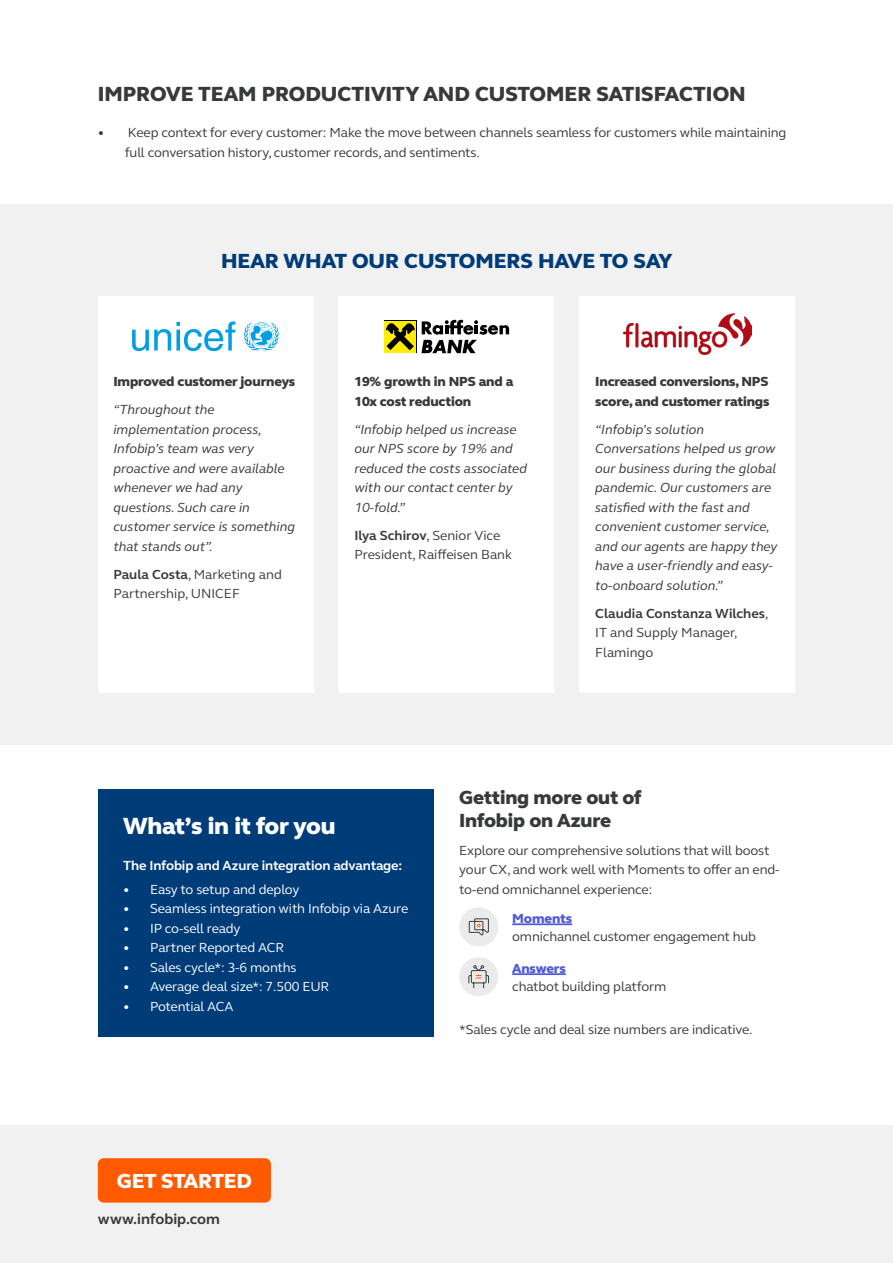
<style>
.page{position:relative;width:893px;height:1263px;background:#fff}
.page>*{position:absolute;margin:0;border:0;box-sizing:border-box;transform-origin:0 0}
.t1{font:800 24px "FS Elliot Pro";letter-spacing:-.01em;color:#fff}
.t2{font:800 21px "FS Elliot Pro";color:#373a3b}
.t3{font:800 21px "FS Elliot Pro";color:#003c78}
.t4{font:800 20.85px "FS Elliot Pro";letter-spacing:-.01em;color:#fff}
.t5{font:800 19.5px/22.5px "FS Elliot Pro";letter-spacing:-.01em;color:#373a3b}
.t6{font:700 15px "FS Elliot Pro";color:#373a3b}
.t7{font:13.5px/19.5px "FS Elliot Pro";letter-spacing:-.01em;color:#373a3b}
.t8{font:italic 13.5px/19.5px "FS Elliot Pro";color:#373a3b}
.t9{font:13.5px "FS Elliot Pro";letter-spacing:-.01em;color:#fff}
.t10{font:800 13.5px/19.5px "FS Elliot Pro";letter-spacing:-.01em;color:#373a3b}
.t11{font:700 13.5px "FS Elliot Pro";letter-spacing:-.01em;color:#fff}
.t12{font:800 13.5px "FS Elliot Pro";letter-spacing:-.01em;color:#4f5cd6}
.s1{font-weight:700}
</style>
<div class="page">
<div style="left:0;top:204px;width:893px;height:540px;background:#f1f1f1"></div>
<div style="left:0;top:1125px;width:893px;height:138px;background:#f1f1f1"></div>
<div style="left:98px;top:1158px;width:173px;height:44px;background:#ff5a00;border-radius:6px"></div>
<div style="left:98px;top:296px;width:215px;height:397px;background:#fff"></div>
<div style="left:339px;top:296px;width:215px;height:397px;background:#fff"></div>
<div style="left:580px;top:296px;width:215px;height:397px;background:#fff"></div>
<div style="left:98px;top:789px;width:336px;height:248px;background:#003c78"></div>
<svg style="left:244px;top:322px;width:35px;height:29px"></svg>
<svg style="left:132px;top:321px;width:103px;height:30px"></svg>
<svg style="left:384px;top:320px;width:33px;height:33px"></svg>
<div style="left:385px;top:321px;width:31px;height:31px;background:#ffed00"></div>
<svg style="left:386px;top:320px;width:29px;height:30px"></svg>
<svg style="left:421px;top:319px;width:88px;height:34px"></svg>
<img style="left:623px;top:313px;width:129px;height:42px">
<hr style="left:512px;top:923px;width:60px;height:2px;background:#4f5cd6">
<hr style="left:512px;top:973px;width:54px;height:2px;background:#4f5cd6">
<div style="left:459px;top:957px;width:39px;height:39px;background:#ebebeb;border-radius:50%"></div>
<svg style="left:468px;top:965px;width:21px;height:24px"></svg>
<div style="left:459px;top:907px;width:39px;height:39px;background:#ebebeb;border-radius:50%"></div>
<svg style="left:468px;top:918px;width:21px;height:17px"></svg>
<h2 class="t2" style="left:98px;top:80px;width:649px">IMPROVE TEAM PRODUCTIVITY AND CUSTOMER SATISFACTION</h2>
<p class="t7" style="left:125px;top:123px;width:663px;text-indent:-27px">• Keep context for every customer: Make the move between channels seamless for customers while maintaining full conversation history, customer records, and sentiments.</p>
<h2 class="t3" style="left:221px;top:247px;width:453px">HEAR WHAT OUR CUSTOMERS HAVE TO SAY</h2>
<p class="t10" style="left:113px;top:372px;width:183px">Improved customer journeys</p>
<p class="t8" style="left:113px;top:399px;width:183px">“Throughout the implementation process,<br>Infobip’s team was very proactive and were available whenever we had any questions. Such care in customer service is something that stands out”.</p>
<p class="t7" style="left:113px;top:564px;width:170px"><span class="s1">Paula Costa</span>, Marketing and<br>Partnership, UNICEF</p>
<p class="t10" style="left:354px;top:372px;width:161px">19% growth in NPS and a<br>10x cost reduction</p>
<p class="t8" style="left:354px;top:419px;width:174px">“Infobip helped us increase our NPS score by 19% and reduced the costs associated with our contact center by<br>10-fold.”</p>
<p class="t7" style="left:354px;top:525px;width:159px"><span class="s1">Ilya Schirov</span>, Senior Vice<br>President, Raiffeisen Bank</p>
<p class="t10" style="left:595px;top:372px;width:176px">Increased conversions, NPS score, and customer ratings</p>
<p class="t8" style="left:595px;top:419px;width:184px">“Infobip’s solution<br>Conversations helped us grow our business during the global pandemic. Our customers are satisfied with the fast and convenient customer service, and our agents are happy they have a user-friendly and easy&shy;to-onboard solution.”</p>
<p class="t7" style="left:595px;top:603px;width:175px"><span class="s1">Claudia Constanza Wilches</span>,<br>IT and Supply Manager,<br>Flamingo</p>
<h1 class="t1" style="left:123px;top:809px;width:214px">What’s in it for you</h1>
<p class="t11" style="left:123px;top:856px;width:281px">The Infobip and Azure integration advantage:</p>
<p class="t9" style="left:123px;top:880px;width:178px">• Easy to setup and deploy</p>
<p class="t9" style="left:123px;top:900px;width:287px">• Seamless integration with Infobip via Azure</p>
<p class="t9" style="left:123px;top:919px;width:119px">• IP co-sell ready</p>
<p class="t9" style="left:123px;top:939px;width:162px">• Partner Reported ACR</p>
<p class="t9" style="left:123px;top:958px;width:175px">• Sales cycle*: 3-6 months</p>
<p class="t9" style="left:123px;top:978px;width:208px">• Average deal size*: 7.500 EUR</p>
<p class="t9" style="left:123px;top:997px;width:112px">• Potential ACA</p>
<h3 class="t5" style="left:459px;top:786px;width:184px">Getting more out of<br>Infobip on Azure</h3>
<p class="t7" style="left:459px;top:840px;width:322px">Explore our comprehensive solutions that will boost your CX, and work well with Moments to offer an end&shy;to-end omnichannel experience:</p>
<p class="t12" style="left:512px;top:909px;width:61px">Moments</p>
<p class="t7" style="left:512px;top:926px;width:245px">omnichannel customer engagement hub</p>
<p class="t12" style="left:512px;top:959px;width:55px">Answers</p>
<p class="t7" style="left:512px;top:976px;width:156px">chatbot building platform</p>
<p class="t7" style="left:459px;top:1019px;width:295px">*Sales cycle and deal size numbers are indicative.</p>
<h3 class="t4" style="left:117px;top:1167px;width:136px">GET STARTED</h3>
<p class="t6" style="left:98px;top:1208px;width:124px">www.infobip.com</p>
</div>
